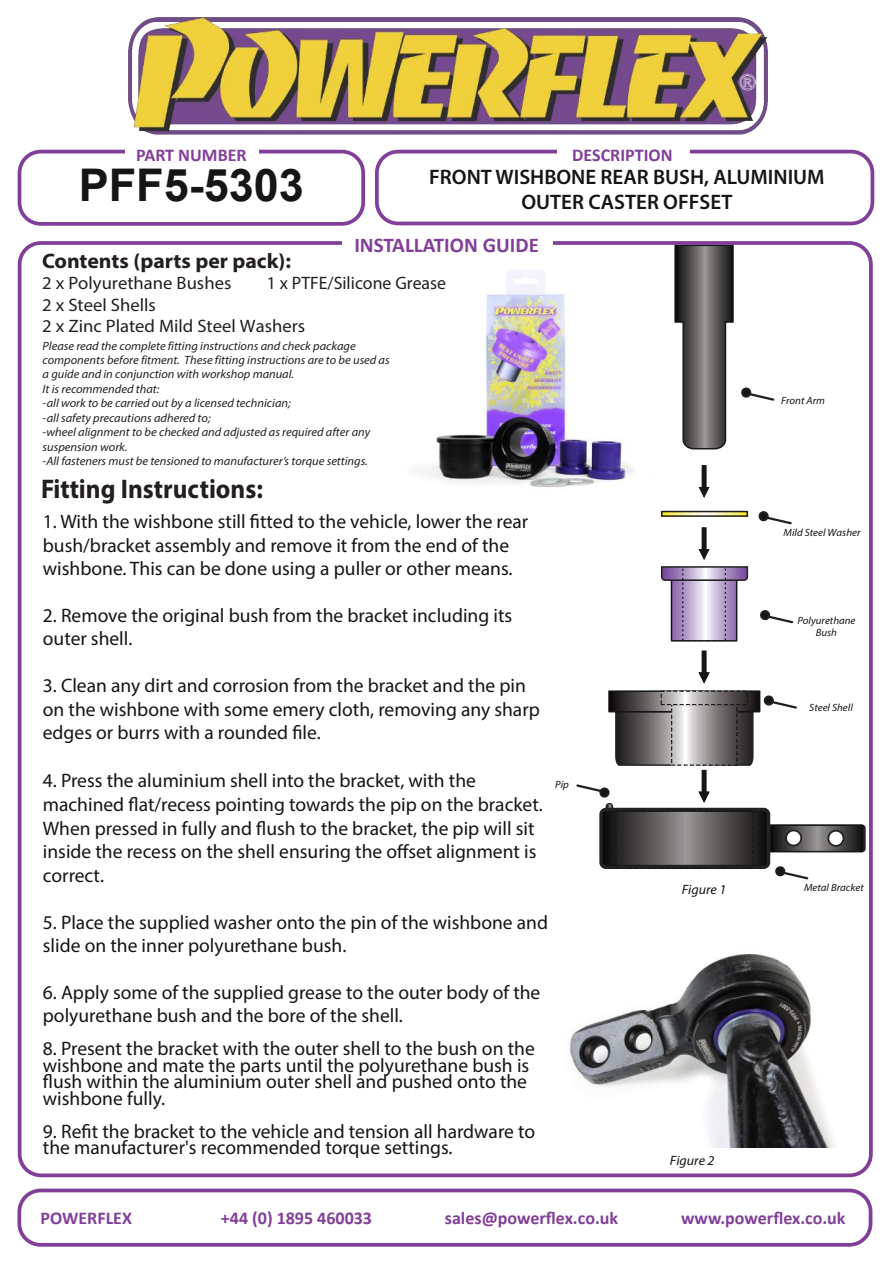
<style>
.page{position:relative;width:894px;height:1264px;background:#fff}
.page>*{position:absolute;margin:0;border:0;box-sizing:border-box;transform-origin:0 0}
.t1{font:700 45px "Arial";color:#141515}
.t2{font:700 27px "Myriad Pro";color:#241f1f;scale:.94 1}
.t3{font:600 21px/25.2px "Myriad Pro";color:#141515;text-align:center}
.t4{font:700 21px "Myriad Pro";color:#241f1f}
.t5{font:700 21px "Calibri";color:#823f99}
.t6{font:19.5px/23.4px "Myriad Pro";color:#141515}
.t7{font:700 18px "Calibri";color:#823f99}
.t8{font:18px/21.5px "Myriad Pro";color:#241f1f}
.t9{font:italic 13.5px "Myriad Pro";color:#141515}
.t10{font:italic 12px/14.4px "Myriad Pro";color:#241f1f}
.t11{font:italic 10.5px/12px "Myriad Pro";color:#141515;text-align:center}
</style>
<div class="page">
<img style="left:427px;top:270px;width:239px;height:247px">
<svg style="left:614px;top:712px;width:140px;height:54px;background:#595655"></svg>
<svg style="left:611px;top:693px;width:146px;height:16px"></svg>
<div style="left:608px;top:690px;width:152px;height:22px;border:2px solid #141515"></div>
<svg style="left:673px;top:706px;width:62px;height:57px;background:#a6a3a3"></svg>
<div style="left:671px;top:704px;width:66px;height:61px;border:1px dashed #141515"></div>
<svg style="left:662px;top:692px;width:83px;height:11px"></svg>
<div style="left:660px;top:690px;width:87px;height:15px;border:1px dashed #141515"></div>
<div style="left:660px;top:510px;width:87px;height:6px;border:2px solid #141515"></div>
<svg style="left:674px;top:246px;width:101px;height:204px"></svg>
<svg style="left:758px;top:511px;width:34px;height:14px"></svg>
<svg style="left:760px;top:610px;width:34px;height:14px"></svg>
<svg style="left:763px;top:695px;width:34px;height:14px"></svg>
<svg style="left:701px;top:465px;width:5px;height:21px"></svg>
<svg style="left:698px;top:486px;width:12px;height:12px"></svg>
<svg style="left:701px;top:527px;width:5px;height:21px"></svg>
<svg style="left:701px;top:650px;width:5px;height:21px"></svg>
<svg style="left:698px;top:671px;width:12px;height:12px"></svg>
<svg style="left:701px;top:769px;width:5px;height:13px"></svg>
<svg style="left:576px;top:782px;width:289px;height:98px"></svg>
<svg style="left:661px;top:548px;width:87px;height:93px"></svg>
<img style="left:570px;top:954px;width:264px;height:192px">
<div style="left:18px;top:241px;width:854px;height:935px;border:4px solid #823f99;border-radius:21px"></div>
<div style="left:375px;top:150px;width:498px;height:75px;border:4px solid #823f99;border-radius:21px"></div>
<div style="left:18px;top:150px;width:347px;height:76px;border:4px solid #823f99;border-radius:21px"></div>
<img style="left:128px;top:18px;width:639px;height:117px">
<div style="left:124px;top:147px;width:134px;height:9px;background:#fff"></div>
<div style="left:556px;top:147px;width:132px;height:9px;background:#fff"></div>
<div style="left:342px;top:235px;width:210px;height:15px;background:#fff"></div>
<div style="left:17px;top:1188px;width:855px;height:58px;border:4px solid #823f99;border-radius:21px"></div>
<p class="t7" style="left:136px;top:147px;width:112px">PART NUMBER</p>
<p class="t7" style="left:572px;top:147px;width:102px">DESCRIPTION</p>
<h1 class="t1" style="left:79px;top:168px;width:227px">PFF5-5303</h1>
<p class="t3" style="left:429px;top:166px;width:397px">FRONT WISHBONE REAR BUSH, ALUMINIUM<br>OUTER CASTER OFFSET</p>
<p class="t5" style="left:354px;top:236px;width:186px">INSTALLATION GUIDE</p>
<p class="t4" style="left:42px;top:252px;width:250px">Contents (parts per pack):</p>
<p class="t8" style="left:42px;top:274px;width:264px">2 x Polyurethane Bushes<br>2 x Steel Shells<br>2 x Zinc Plated Mild Steel Washers</p>
<p class="t8" style="left:267px;top:274px;width:181px">1 x PTFE/Silicone Grease</p>
<p class="t10" style="left:43px;top:339px;width:348px">Please read the complete fitting instructions and check package components before fitment. These fitting instructions are to be used as a guide and in conjunction with workshop manual.<br>It is recommended that:<br>-all work to be carried out by a licensed technician;<br>-all safety precautions adhered to;<br>-wheel alignment to be checked and adjusted as required after any suspension work.<br>-All fasteners must be tensioned to manufacturer’s torque settings.</p>
<h2 class="t2" style="left:41px;top:477px;width:237px">Fitting Instructions:</h2>
<p class="t6" style="left:43px;top:511px;width:487px">1. With the wishbone still fitted to the vehicle, lower the rear bush/bracket assembly and remove it from the end of the wishbone. This can be done using a puller or other means.</p>
<p class="t6" style="left:43px;top:605px;width:470px">2. Remove the original bush from the bracket including its outer shell.</p>
<p class="t6" style="left:43px;top:675px;width:498px">3. Clean any dirt and corrosion from the bracket and the pin on the wishbone with some emery cloth, removing any sharp edges or burrs with a rounded file.</p>
<p class="t6" style="left:43px;top:770px;width:501px">4. Press the aluminium shell into the bracket, with the machined flat/recess pointing towards the pip on the bracket.<br>When pressed in fully and flush to the bracket, the pip will sit inside the recess on the shell ensuring the offset alignment is correct.</p>
<p class="t6" style="left:43px;top:911px;width:506px">5. Place the supplied washer onto the pin of the wishbone and slide on the inner polyurethane bush.</p>
<p class="t6" style="left:43px;top:981px;width:499px">6. Apply some of the supplied grease to the outer body of the polyurethane bush and the bore of the shell.</p>
<p class="t6" style="left:43px;top:1041px;width:493px;line-height:16.5px">8. Present the bracket with the outer shell to the bush on the wishbone and mate the parts until the polyurethane bush is flush within the aluminium outer shell and pushed onto the wishbone fully.</p>
<p class="t6" style="left:43px;top:1124px;width:493px;line-height:16.5px">9. Refit the bracket to the vehicle and tension all hardware to the manufacturer's recommended torque settings.</p>
<p class="t11" style="left:555px;top:779px;width:15px">Pip</p>
<p class="t11" style="left:780px;top:395px;width:45px">Front Arm</p>
<p class="t11" style="left:783px;top:527px;width:78px">Mild Steel Washer</p>
<p class="t11" style="left:797px;top:615px;width:60px">Polyurethane<br>Bush</p>
<p class="t11" style="left:809px;top:702px;width:45px">Steel Shell</p>
<p class="t9" style="left:681px;top:883px;width:46px">Figure 1</p>
<p class="t11" style="left:803px;top:882px;width:61px">Metal Bracket</p>
<p class="t9" style="left:669px;top:1154px;width:46px">Figure 2</p>
<p class="t7" style="left:41px;top:1209px;width:93px">POWERFLEX</p>
<p class="t7" style="left:221px;top:1209px;width:152px">+44 (0) 1895 460033</p>
<p class="t7" style="left:444px;top:1209px;width:175px">sales@powerflex.co.uk</p>
<p class="t7" style="left:680px;top:1209px;width:166px">www.powerflex.co.uk</p>
</div>
